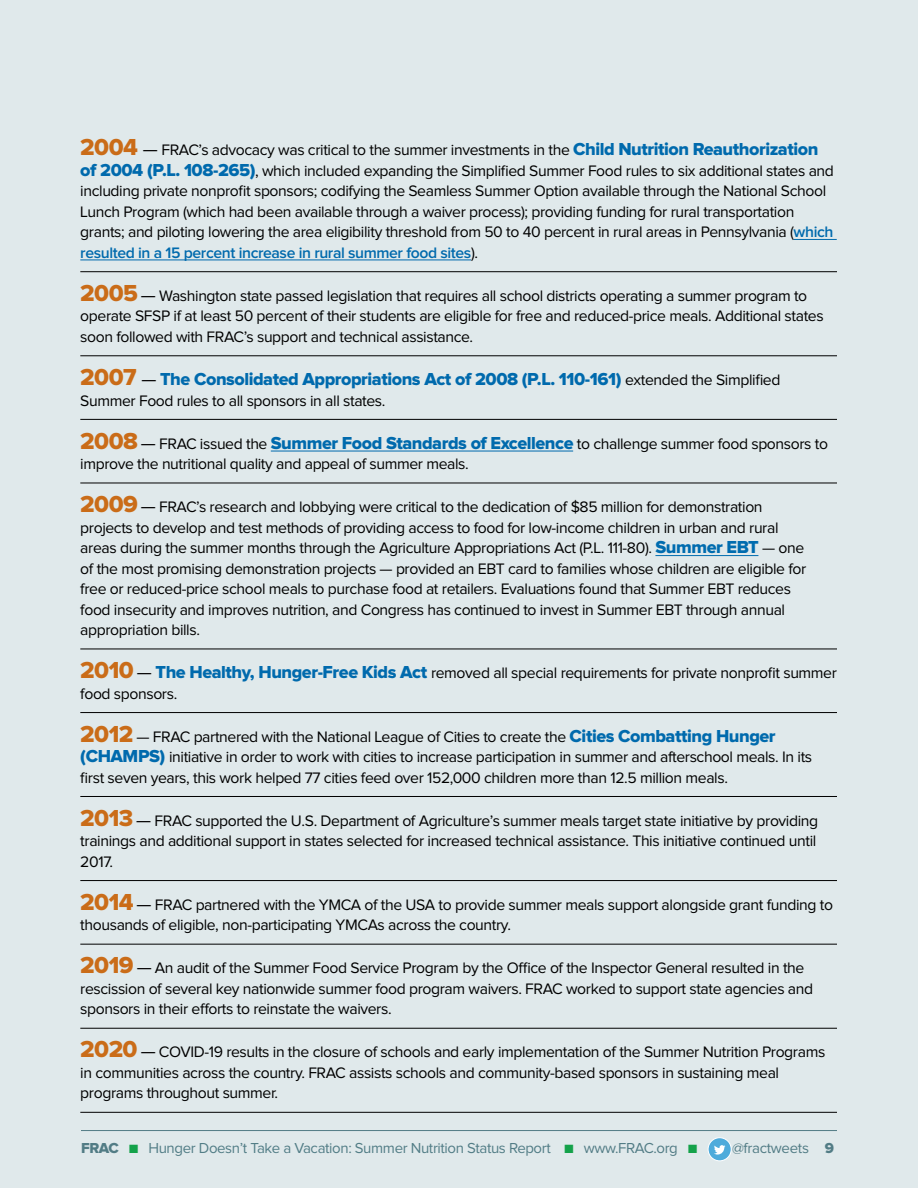
<style>
.page{position:relative;width:918px;height:1188px;background:#e0e9eb}
.page>*{position:absolute;margin:0;border:0;box-sizing:border-box;transform-origin:0 0}
.t1{font:18px "Proxima Nova Extrabld";letter-spacing:-.025em;color:#006aad}
.t2{font:15.75px/20.4px "Proxima Nova";letter-spacing:-.025em;color:#000}
.t3{font:15px "Proxima Nova";letter-spacing:-.025em;color:#527d86}
.t4{font:15px "Proxima Nova";letter-spacing:-.025em;color:#527c85}
.t5{font:15px "Proxima Nova Extrabld";color:#527c85}
.s1{font-family:"Proxima Nova Extrabld";font-size:24px;color:#ca6c18}
.s2{font-size:18px}
.s3{font-family:"Proxima Nova Extrabld";font-size:18px;color:#006aad}
.s4{font-weight:600;color:#006aad}
.s5{font-size:24px;color:#ca6c18}
.s6{font-family:"Proxima Nova";color:#000}
.s7{font-family:"Proxima Nova";font-size:15.75px;color:#000}
.s8{font-family:"Proxima Nova Extrabld";font-size:18px;color:#006caf}
.s9{color:#14a24a}
.s10{font-family:"Proxima Nova Extrabld";color:#527c85}
.s11{color:#527c85}
.s12{font-family:"Proxima Nova Extrabld"}
</style>
<div class="page">
<hr style="left:794px;top:239px;width:43px;height:1px;background:#006aad">
<hr style="left:80px;top:271px;width:757px;height:1px;background:#000">
<hr style="left:80px;top:260px;width:391px;height:1px;background:#006aad">
<hr style="left:80px;top:355px;width:757px;height:1px;background:#000">
<hr style="left:80px;top:419px;width:757px;height:1px;background:#000">
<hr style="left:271px;top:451px;width:302px;height:1px;background:#006aad">
<hr style="left:80px;top:483px;width:757px;height:1px;background:#000">
<hr style="left:655px;top:555px;width:103px;height:1px;background:#006caf">
<hr style="left:80px;top:649px;width:757px;height:1px;background:#000">
<hr style="left:80px;top:712px;width:757px;height:1px;background:#000">
<hr style="left:80px;top:796px;width:757px;height:1px;background:#000">
<hr style="left:80px;top:880px;width:757px;height:1px;background:#000">
<hr style="left:80px;top:944px;width:757px;height:1px;background:#000">
<hr style="left:80px;top:1028px;width:757px;height:1px;background:#000">
<hr style="left:80px;top:1112px;width:757px;height:1px;background:#000">
<hr style="left:81px;top:1130px;width:756px;height:1px;background:#527c85">
<div style="left:708px;top:1138px;width:23px;height:23px;background:#4eabdb;border:1px solid #fff;border-radius:50%"></div>
<svg style="left:714px;top:1145px;width:11px;height:10px"></svg>
<p class="t2" style="left:80px;top:141px;width:755px"><span class="s1">2004</span> <span class="s2">—</span> FRAC’s advocacy was critical to the summer investments in the <span class="s3">Child Nutrition Reauthorization of 2004 (P.L. 108-265)</span>, which included expanding the Simplified Summer Food rules to six additional states and including private nonprofit sponsors; codifying the Seamless Summer Option available through the National School Lunch Program (which had been available through a waiver process); providing funding for rural transportation grants; and piloting lowering the area eligibility threshold from 50 to 40 percent in rural areas in Pennsylvania (<span class="s4">which resulted in a 15 percent increase in rural summer food sites</span>).</p>
<p class="t2" style="left:80px;top:286px;width:745px"><span class="s1">2005</span> <span class="s2">—</span> Washington state passed legislation that requires all school districts operating a summer program to operate SFSP if at least 50 percent of their students are eligible for free and reduced-price meals. Additional states soon followed with FRAC’s support and technical assistance.</p>
<p class="t1" style="left:80px;top:371px;width:702px"><span class="s5">2007</span> <span class="s6">—</span> The Consolidated Appropriations Act of 2008 (P.L. 110-161) <span class="s7">extended the Simplified</span></p>
<p class="t2" style="left:80px;top:391px;width:307px">Summer Food rules to all sponsors in all states.</p>
<p class="t2" style="left:80px;top:434px;width:749px"><span class="s1">2008</span> <span class="s2">—</span> FRAC issued the <span class="s3">Summer Food Standards of Excellence</span> to challenge summer food sponsors to improve the nutritional quality and appeal of summer meals.</p>
<p class="t2" style="left:80px;top:497px;width:728px"><span class="s1">2009</span> <span class="s2">—</span> FRAC’s research and lobbying were critical to the dedication of $85 million for demonstration projects to develop and test methods of providing access to food for low-income children in urban and rural areas during the summer months through the Agriculture Appropriations Act (P.L. 111-80). <span class="s8">Summer EBT</span> — one of the most promising demonstration projects — provided an EBT card to families whose children are eligible for free or reduced-price school meals to purchase food at retailers. Evaluations found that Summer EBT reduces food insecurity and improves nutrition, and Congress has continued to invest in Summer EBT through annual appropriation bills.</p>
<p class="t2" style="left:80px;top:663px;width:758px"><span class="s1">2010</span> <span class="s2">—</span> <span class="s3">The Healthy, Hunger-Free Kids Act</span> removed all special requirements for private nonprofit summer food sponsors.</p>
<p class="t2" style="left:80px;top:727px;width:733px"><span class="s1">2012</span> — FRAC partnered with the National League of Cities to create the <span class="s3">Cities Combatting Hunger (CHAMPS)</span> initiative in order to work with cities to increase participation in summer and afterschool meals. In its first seven years, this work helped 77 cities feed over 152,000 children more than 12.5 million meals.</p>
<p class="t2" style="left:80px;top:811px;width:739px;text-align:justify"><span class="s1">2013</span> <span class="s2">—</span> FRAC supported the U.S. Department of Agriculture’s summer meals target state initiative by providing trainings and additional support in states selected for increased technical assistance. This initiative continued until 2017.</p>
<p class="t2" style="left:80px;top:895px;width:754px"><span class="s1">2014</span> <span class="s2">—</span> FRAC partnered with the YMCA of the USA to provide summer meals support alongside grant funding to thousands of eligible, non-participating YMCAs across the country.</p>
<p class="t2" style="left:80px;top:959px;width:734px"><span class="s1">2019</span> <span class="s2">—</span> An audit of the Summer Food Service Program by the Office of the Inspector General resulted in the rescission of several key nationwide summer food program waivers. FRAC worked to support state agencies and sponsors in their efforts to reinstate the waivers.</p>
<p class="t2" style="left:80px;top:1043px;width:747px"><span class="s1">2020</span> <span class="s2">—</span> COVID-19 results in the closure of schools and early implementation of the Summer Nutrition Programs in communities across the country. FRAC assists schools and community-based sponsors in sustaining meal programs throughout summer.</p>
<p class="t5" style="left:81px;top:1142px;width:11px">9</p>
<p class="t5" style="left:350px;top:1142px;width:59px">FRAC <span class="s9">■</span></p>
<p class="t4" style="left:417px;top:1142px;width:166px">Ti le f the Report Here <span class="s9">■</span></p>
<p class="t4" style="left:617px;top:1142px;width:219px">w.FRAC.org <span class="s9">■</span> twitter@fractweets</p>
<p class="t3" style="left:81px;top:1142px;width:618px"><span class="s10">FRAC</span> <span class="s9">■</span> Hunger Doesn’t Take a Vacation: Summer Nutrition Status Report <span class="s9">■</span> <span class="s11">www.FRAC.org</span> <span class="s9">■</span></p>
<p class="t4" style="left:732px;top:1142px;width:103px">@fractweets <span class="s12">9</span></p>
</div>
